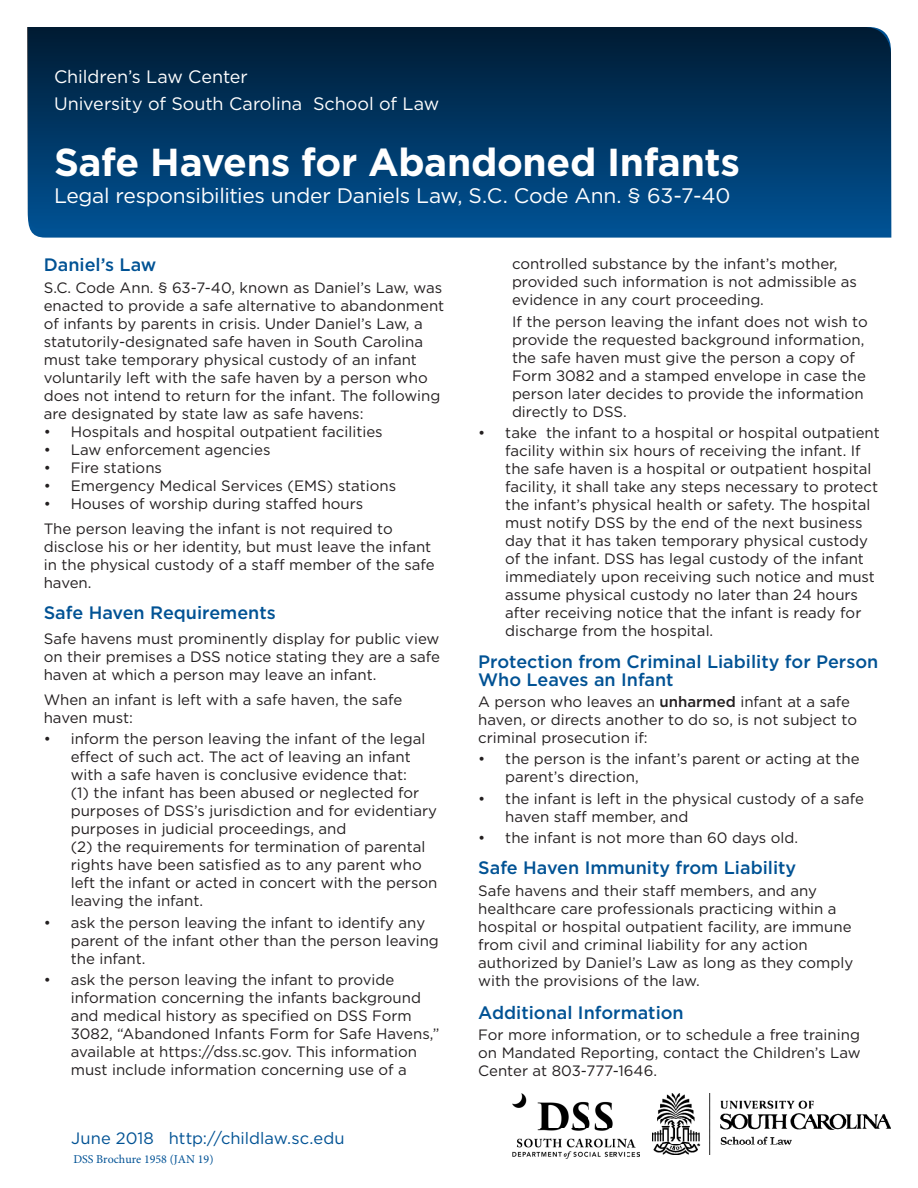
<style>
.page{position:relative;width:918px;height:1188px;background:#fff}
.page>*{position:absolute;margin:0;border:0;box-sizing:border-box;transform-origin:0 0}
.Poster_Headline{font:700 39px "Gotham";letter-spacing:-.01em;color:#fff}
.Poster_Headline-2{font:21px "Gotham";letter-spacing:-.015em;color:#fff}
.Subhead_2{font:500 18px/18px "Gotham";color:#005294}
.Area_Information{font:18px "Gotham";letter-spacing:-.005em;color:#fff}
.Subhead_2-2{font:16.5px "Gotham";color:#005294}
.Subhead_2-3{font:15px/18px "Gotham";color:#231f20}
.t1{font:12px "Minion Pro";color:#005295}
.s1{font-weight:500}
</style>
<div class="page">
<svg style="left:28px;top:27px;width:863px;height:211px;background:#003764"></svg>
<img style="left:512px;top:1094px;width:127px;height:64px">
<img style="left:652px;top:1094px;width:239px;height:61px">
<p class="Area_Information" style="left:54px;top:65px;width:195px">Children’s Law Center</p>
<p class="Area_Information" style="left:54px;top:92px;width:387px">University of South Carolina School of Law</p>
<p class="Poster_Headline" style="left:54px;top:136px;width:687px">Safe Havens for Abandoned Infants</p>
<p class="Poster_Headline-2" style="left:54px;top:182px;width:678px">Legal responsibilities under Daniels Law, S.C. Code Ann. § 63-7-40</p>
<p class="Subhead_2" style="left:44px;top:256px;width:114px">Daniel’s Law</p>
<p class="Subhead_2-3" style="left:44px;top:278px;width:402px">S.C. Code Ann. § 63-7-40, known as Daniel’s Law, was enacted to provide a safe alternative to abandonment of infants by parents in crisis. Under Daniel’s Law, a statutorily-designated safe haven in South Carolina must take temporary physical custody of an infant voluntarily left with the safe haven by a person who does not intend to return for the infant. The following are designated by state law as safe havens:</p>
<p class="Subhead_2-3" style="left:44px;top:422px;width:340px">• Hospitals and hospital outpatient facilities</p>
<p class="Subhead_2-3" style="left:44px;top:440px;width:228px">• Law enforcement agencies</p>
<p class="Subhead_2-3" style="left:44px;top:458px;width:120px">• Fire stations</p>
<p class="Subhead_2-3" style="left:44px;top:476px;width:354px">• Emergency Medical Services (EMS) stations</p>
<p class="Subhead_2-3" style="left:44px;top:494px;width:321px">• Houses of worship during staffed hours</p>
<p class="Subhead_2-3" style="left:44px;top:519px;width:393px">The person leaving the infant is not required to disclose his or her identity, but must leave the infant in the physical custody of a staff member of the safe haven.</p>
<p class="Subhead_2" style="left:44px;top:604px;width:234px">Safe Haven Requirements</p>
<p class="Subhead_2-3" style="left:44px;top:629px;width:398px;text-align:justify">Safe havens must prominently display for public view on their premises a DSS notice stating they are a safe haven at which a person may leave an infant.</p>
<p class="Subhead_2-3" style="left:44px;top:690px;width:360px">When an infant is left with a safe haven, the safe haven must:</p>
<p class="Subhead_2-3" style="left:71px;top:730px;width:356px;text-indent:-27px">• inform the person leaving the infant of the legal effect of such act. The act of leaving an infant with a safe haven is conclusive evidence that:</p>
<p class="Subhead_2-3" style="left:71px;top:784px;width:368px">(1) the infant has been abused or neglected for purposes of DSS’s jurisdiction and for evidentiary purposes in judicial proceedings, and</p>
<p class="Subhead_2-3" style="left:71px;top:838px;width:368px">(2) the requirements for termination of parental rights have been satisfied as to any parent who left the infant or acted in concert with the person leaving the infant.</p>
<p class="Subhead_2-3" style="left:71px;top:913px;width:370px;text-indent:-27px">• ask the person leaving the infant to identify any parent of the infant other than the person leaving the infant.</p>
<p class="Subhead_2-3" style="left:71px;top:971px;width:370px;text-indent:-27px">• ask the person leaving the infant to provide information concerning the infants background and medical history as specified on DSS Form 3082, “Abandoned Infants Form for Safe Havens,” available at https://dss.sc.gov. This information must include information concerning use of a</p>
<p class="Subhead_2-2" style="left:71px;top:1128px;width:275px">June 2018 http://childlaw.sc.edu</p>
<p class="t1" style="left:73px;top:1151px;width:142px">DSS Brochure 1958 (JAN 19)</p>
<p class="Subhead_2-3" style="left:512px;top:254px;width:347px">controlled substance by the infant’s mother, provided such information is not admissible as evidence in any court proceeding.</p>
<p class="Subhead_2-3" style="left:512px;top:312px;width:357px">If the person leaving the infant does not wish to provide the requested background information, the safe haven must give the person a copy of Form 3082 and a stamped envelope in case the person later decides to provide the information directly to DSS.</p>
<p class="Subhead_2-3" style="left:505px;top:423px;width:376px;text-indent:-27px">• take the infant to a hospital or hospital outpatient facility within six hours of receiving the infant. If the safe haven is a hospital or outpatient hospital facility, it shall take any steps necessary to protect the infant’s physical health or safety. The hospital must notify DSS by the end of the next business day that it has taken temporary physical custody of the infant. DSS has legal custody of the infant immediately upon receiving such notice and must assume physical custody no later than 24 hours after receiving notice that the infant is ready for discharge from the hospital.</p>
<p class="Subhead_2" style="left:478px;top:652px;width:402px">Protection from Criminal Liability for Person<br>Who Leaves an Infant</p>
<p class="Subhead_2-3" style="left:478px;top:692px;width:380px">A person who leaves an <span class="s1">unharmed</span> infant at a safe haven, or directs another to do so, is not subject to criminal prosecution if:</p>
<p class="Subhead_2-3" style="left:505px;top:750px;width:356px;text-indent:-27px">• the person is the infant’s parent or acting at the parent’s direction,</p>
<p class="Subhead_2-3" style="left:505px;top:789px;width:360px;text-indent:-27px">• the infant is left in the physical custody of a safe haven staff member, and</p>
<p class="Subhead_2-3" style="left:478px;top:828px;width:321px">• the infant is not more than 60 days old.</p>
<p class="Subhead_2" style="left:478px;top:859px;width:320px">Safe Haven Immunity from Liability</p>
<p class="Subhead_2-3" style="left:478px;top:881px;width:376px">Safe havens and their staff members, and any healthcare care professionals practicing within a hospital or hospital outpatient facility, are immune from civil and criminal liability for any action authorized by Daniel’s Law as long as they comply with the provisions of the law.</p>
<p class="Subhead_2" style="left:478px;top:1003px;width:207px">Additional Information</p>
<p class="Subhead_2-3" style="left:478px;top:1026px;width:384px;text-align:justify">For more information, or to schedule a free training on Mandated Reporting, contact the Children’s Law Center at 803-777-1646.</p>
</div>
